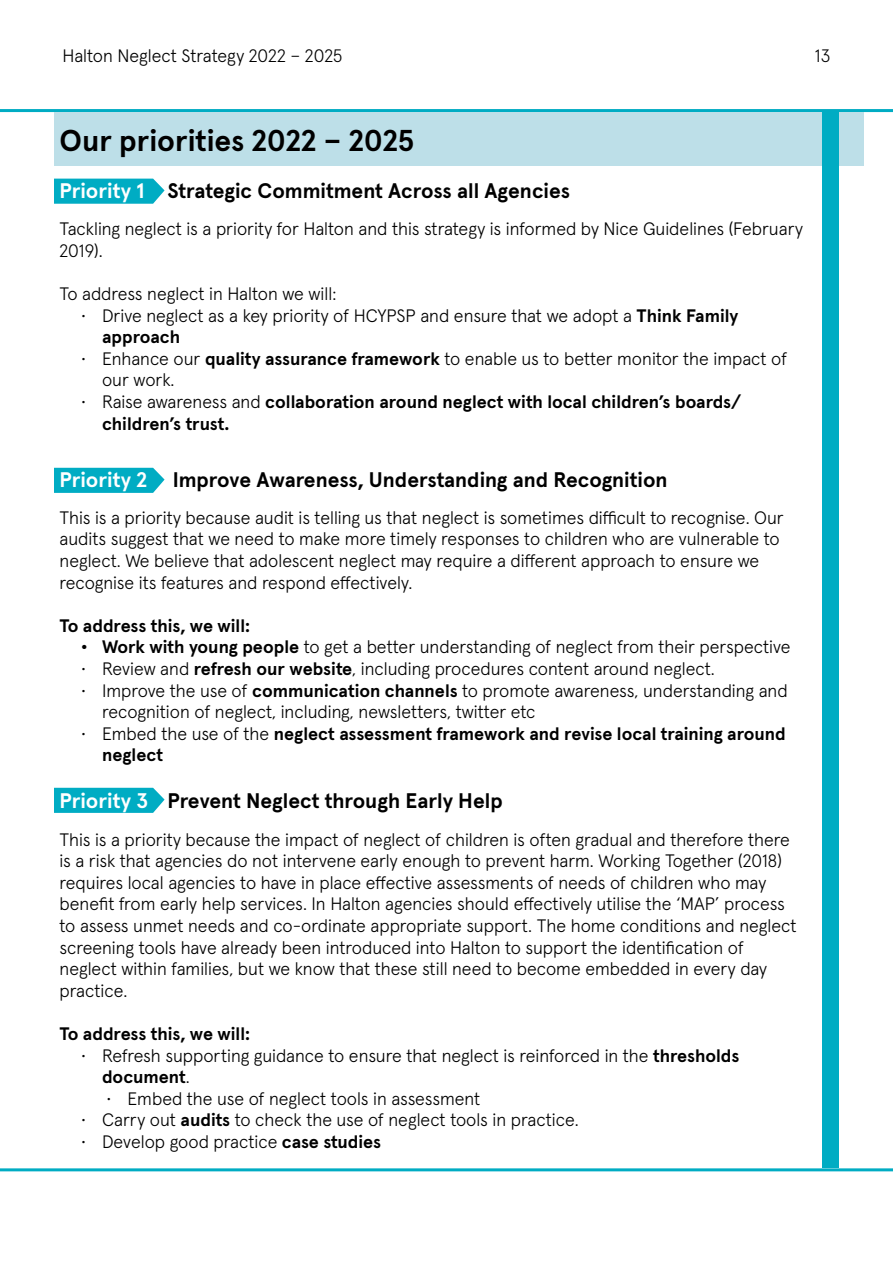
<style>
.page{position:relative;width:893px;height:1263px;background:#fff}
.page>*{position:absolute;margin:0;border:0;box-sizing:border-box;transform-origin:0 0}
.SECTION_HEADER{font:700 30px "Apercu Pro";color:#000}
.SUBHEADER{font:700 21px "Apercu Pro";color:#000}
.BODY_TEXT{font:300 18px/21.6px "Apercu Pro";color:#000}
.BOLD_BODY_TEXT{font:700 18px/21.6px "Apercu Pro";color:#000}
.s1{color:#fff}
.s2{font-weight:700}
.s3{font-weight:300}
</style>
<div class="page">
<hr style="left:0;top:109px;width:893px;height:3px;background:#00acc3">
<hr style="left:0;top:1168px;width:893px;height:3px;background:#00acc3">
<svg style="left:54px;top:179px;width:111px;height:25px;background:#10b1c6"></svg>
<svg style="left:54px;top:468px;width:111px;height:25px;background:#0fb0c6"></svg>
<svg style="left:54px;top:788px;width:111px;height:25px;background:#0fb0c6"></svg>
<div style="left:54px;top:112px;width:810px;height:54px;background:#bddfe8"></div>
<div style="left:823px;top:111px;width:16px;height:1057px;background:#00acc3"></div>
<p class="BODY_TEXT" style="left:63px;top:44px;width:281px">Halton Neglect Strategy 2022 – 2025</p>
<p class="BODY_TEXT" style="left:815px;top:44px;width:17px">13</p>
<p class="SECTION_HEADER" style="left:60px;top:117px;width:356px">Our priorities 2022 – 2025</p>
<p class="SUBHEADER" style="left:60px;top:174px;width:512px"><span class="s1">Priority 1</span> Strategic Commitment Across all Agencies</p>
<p class="BODY_TEXT" style="left:60px;top:217px;width:745px">Tackling neglect is a priority for Halton and this strategy is informed by Nice Guidelines (February<br>2019).</p>
<p class="BODY_TEXT" style="left:60px;top:281px;width:278px">To address neglect in Halton we will:</p>
<p class="BODY_TEXT" style="left:102px;top:303px;width:638px;text-indent:-21px">• Drive neglect as a key priority of HCYPSP and ensure that we adopt a <span class="s2">Think Family approach</span></p>
<p class="BODY_TEXT" style="left:102px;top:346px;width:687px;text-indent:-21px">• Enhance our <span class="s2">quality assurance framework</span> to enable us to better monitor the impact of our work.</p>
<p class="BOLD_BODY_TEXT" style="left:102px;top:390px;width:641px;text-indent:-21px"><span class="s3">• Raise awareness and</span> collaboration around neglect with local children’s boards/ children’s trust.</p>
<p class="SUBHEADER" style="left:60px;top:463px;width:610px"><span class="s1">Priority 2</span> Improve Awareness, Understanding and Recognition</p>
<p class="BODY_TEXT" style="left:60px;top:505px;width:726px">This is a priority because audit is telling us that neglect is sometimes difficult to recognise. Our audits suggest that we need to make more timely responses to children who are vulnerable to neglect. We believe that adolescent neglect may require a different approach to ensure we recognise its features and respond effectively.</p>
<p class="BOLD_BODY_TEXT" style="left:60px;top:614px;width:192px">To address this, we will:</p>
<p class="BODY_TEXT" style="left:81px;top:635px;width:711px"><span class="s2">• Work with young people</span> to get a better understanding of neglect from their perspective</p>
<p class="BODY_TEXT" style="left:81px;top:656px;width:636px">• Review and <span class="s2">refresh our website</span>, including procedures content around neglect.</p>
<p class="BODY_TEXT" style="left:102px;top:678px;width:687px;text-indent:-21px">• Improve the use of <span class="s2">communication channels</span> to promote awareness, understanding and recognition of neglect, including, newsletters, twitter etc</p>
<p class="BOLD_BODY_TEXT" style="left:102px;top:722px;width:685px;text-indent:-21px"><span class="s3">• Embed the use of the</span> neglect assessment framework and revise local training around neglect</p>
<p class="SUBHEADER" style="left:60px;top:784px;width:445px"><span class="s1">Priority 3</span> Prevent Neglect through Early Help</p>
<p class="BODY_TEXT" style="left:60px;top:827px;width:739px">This is a priority because the impact of neglect of children is often gradual and therefore there is a risk that agencies do not intervene early enough to prevent harm. Working Together (2018) requires local agencies to have in place effective assessments of needs of children who may benefit from early help services. In Halton agencies should effectively utilise the ‘MAP’ process to assess unmet needs and co-ordinate appropriate support. The home conditions and neglect screening tools have already been introduced into Halton to support the identification of neglect within families, but we know that these still need to become embedded in every day practice.</p>
<p class="BOLD_BODY_TEXT" style="left:60px;top:1022px;width:192px">To address this, we will:</p>
<p class="BODY_TEXT" style="left:102px;top:1043px;width:639px;text-indent:-21px">• Refresh supporting guidance to ensure that neglect is reinforced in the <span class="s2">thresholds document</span>.</p>
<p class="BODY_TEXT" style="left:106px;top:1086px;width:376px">• Embed the use of neglect tools in assessment</p>
<p class="BODY_TEXT" style="left:81px;top:1108px;width:499px">• Carry out <span class="s2">audits</span> to check the use of neglect tools in practice.</p>
<p class="BODY_TEXT" style="left:81px;top:1129px;width:302px">• Develop good practice <span class="s2">case studies</span></p>
</div>
